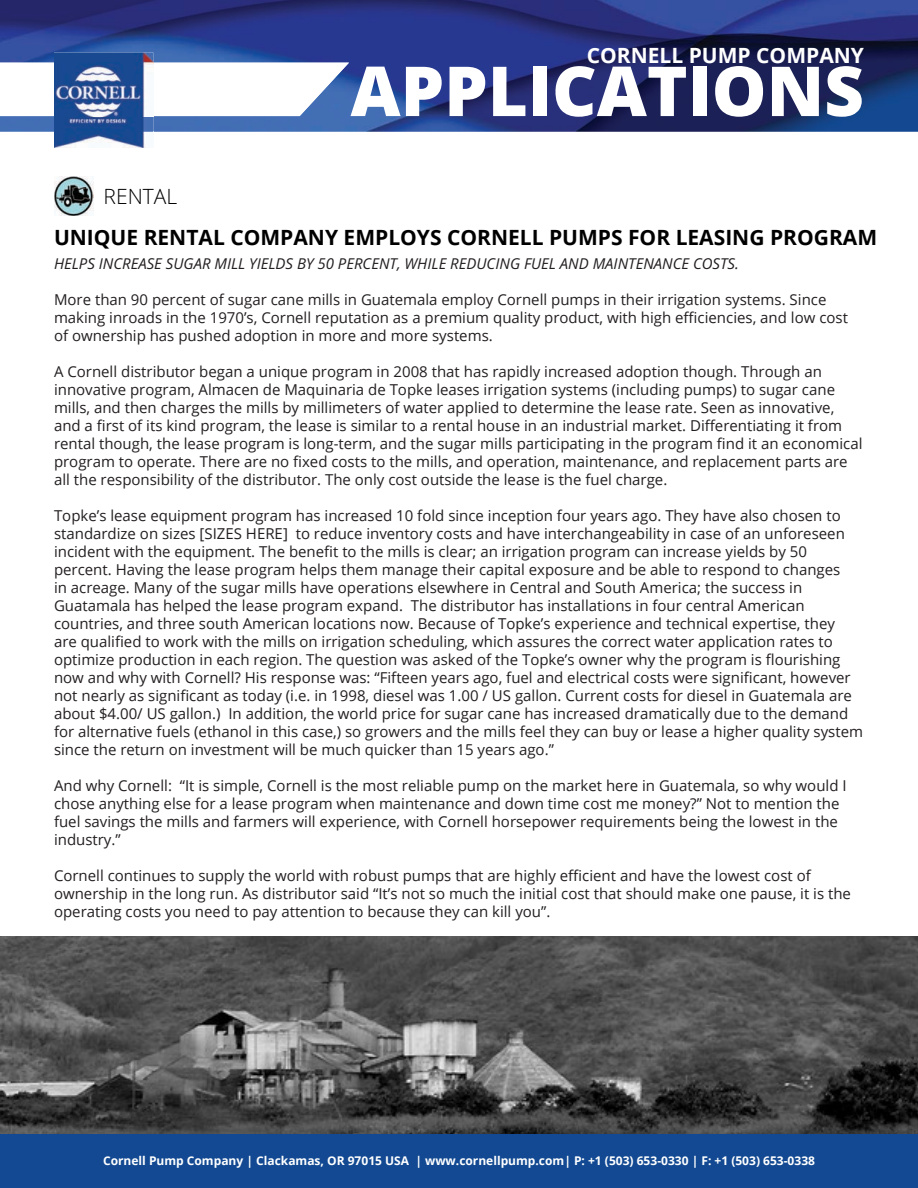
<style>
.page{position:relative;width:918px;height:1188px;background:#fff}
.page>*{position:absolute;margin:0;border:0;box-sizing:border-box;transform-origin:0 0}
.t1{font:800 69px "Open Sans";color:#fff}
.t2{font:700 21px "Open Sans";color:#000}
.t3{font:700 21px "Open Sans";color:#fff}
.t4{font:300 21px "Open Sans";color:#000}
.t5{font:15px/18px "Open Sans";color:#231f20}
.t6{font:italic 15px "Open Sans";color:#231f20}
.t7{font:700 12px "Open Sans";color:#fff}
</style>
<div class="page">
<div style="left:0;top:1134px;width:918px;height:54px;background:#124992"></div>
<img style="left:54px;top:176px;width:40px;height:40px">
<img style="left:0;top:0;width:918px;height:132px">
<svg style="left:0;top:63px;width:349px;height:53px"></svg>
<img style="left:54px;top:52px;width:99px;height:95px">
<img style="left:54px;top:63px;width:99px;height:53px">
<img style="left:0;top:936px;width:918px;height:198px">
<h2 class="t3" style="left:587px;top:41px;width:279px">CORNELL PUMP COMPANY</h2>
<h2 class="t4" style="left:104px;top:182px;width:75px">RENTAL</h2>
<h1 class="t1" style="left:351px;top:39px;width:515px">APPLICATIONS</h1>
<h2 class="t2" style="left:54px;top:222px;width:825px">UNIQUE RENTAL COMPANY EMPLOYS CORNELL PUMPS FOR LEASING PROGRAM</h2>
<p class="t6" style="left:54px;top:253px;width:686px">HELPS INCREASE SUGAR MILL YIELDS BY 50 PERCENT, WHILE REDUCING FUEL AND MAINTENANCE COSTS.</p>
<p class="t5" style="left:54px;top:290px;width:795px">More than 90 percent of sugar cane mills in Guatemala employ Cornell pumps in their irrigation systems. Since making inroads in the 1970’s, Cornell reputation as a premium quality product, with high efficiencies, and low cost of ownership has pushed adoption in more and more systems.</p>
<p class="t5" style="left:54px;top:362px;width:810px">A Cornell distributor began a unique program in 2008 that has rapidly increased adoption though. Through an innovative program, Almacen de Maquinaria de Topke leases irrigation systems (including pumps) to sugar cane mills, and then charges the mills by millimeters of water applied to determine the lease rate. Seen as innovative, and a first of its kind program, the lease is similar to a rental house in an industrial market. Differentiating it from rental though, the lease program is long-term, and the sugar mills participating in the program find it an economical program to operate. There are no fixed costs to the mills, and operation, maintenance, and replacement parts are all the responsibility of the distributor. The only cost outside the lease is the fuel charge.</p>
<p class="t5" style="left:54px;top:506px;width:811px">Topke’s lease equipment program has increased 10 fold since inception four years ago. They have also chosen to standardize on sizes [SIZES HERE] to reduce inventory costs and have interchangeability in case of an unforeseen incident with the equipment. The benefit to the mills is clear; an irrigation program can increase yields by 50 percent. Having the lease program helps them manage their capital exposure and be able to respond to changes<br>in acreage. Many of the sugar mills have operations elsewhere in Central and South America; the success in Guatamala has helped the lease program expand. The distributor has installations in four central American countries, and three south American locations now. Because of Topke’s experience and technical expertise, they<br>are qualified to work with the mills on irrigation scheduling, which assures the correct water application rates to optimize production in each region. The question was asked of the Topke’s owner why the program is flourishing now and why with Cornell? His response was: “Fifteen years ago, fuel and electrical costs were significant, however not nearly as significant as today (i.e. in 1998, diesel was 1.00 / US gallon. Current costs for diesel in Guatemala are about $4.00/ US gallon.) In addition, the world price for sugar cane has increased dramatically due to the demand for alternative fuels (ethanol in this case,) so growers and the mills feel they can buy or lease a higher quality system since the return on investment will be much quicker than 15 years ago.”</p>
<p class="t5" style="left:54px;top:776px;width:794px">And why Cornell: “It is simple, Cornell is the most reliable pump on the market here in Guatemala, so why would I chose anything else for a lease program when maintenance and down time cost me money?” Not to mention the fuel savings the mills and farmers will experience, with Cornell horsepower requirements being the lowest in the industry.”</p>
<p class="t5" style="left:54px;top:866px;width:799px">Cornell continues to supply the world with robust pumps that are highly efficient and have the lowest cost of ownership in the long run. As distributor said “It’s not so much the initial cost that should make one pause, it is the operating costs you need to pay attention to because they can kill you”.</p>
<p class="t7" style="left:103px;top:1152px;width:713px">CORNELL PUMP COMPANY | CLACKAMAS, OR 97015 USA | WWW.CORNELLPUMP.COM| P: +1 (503) 653-0330 | F: +1 (503) 653-0338</p>
</div>
